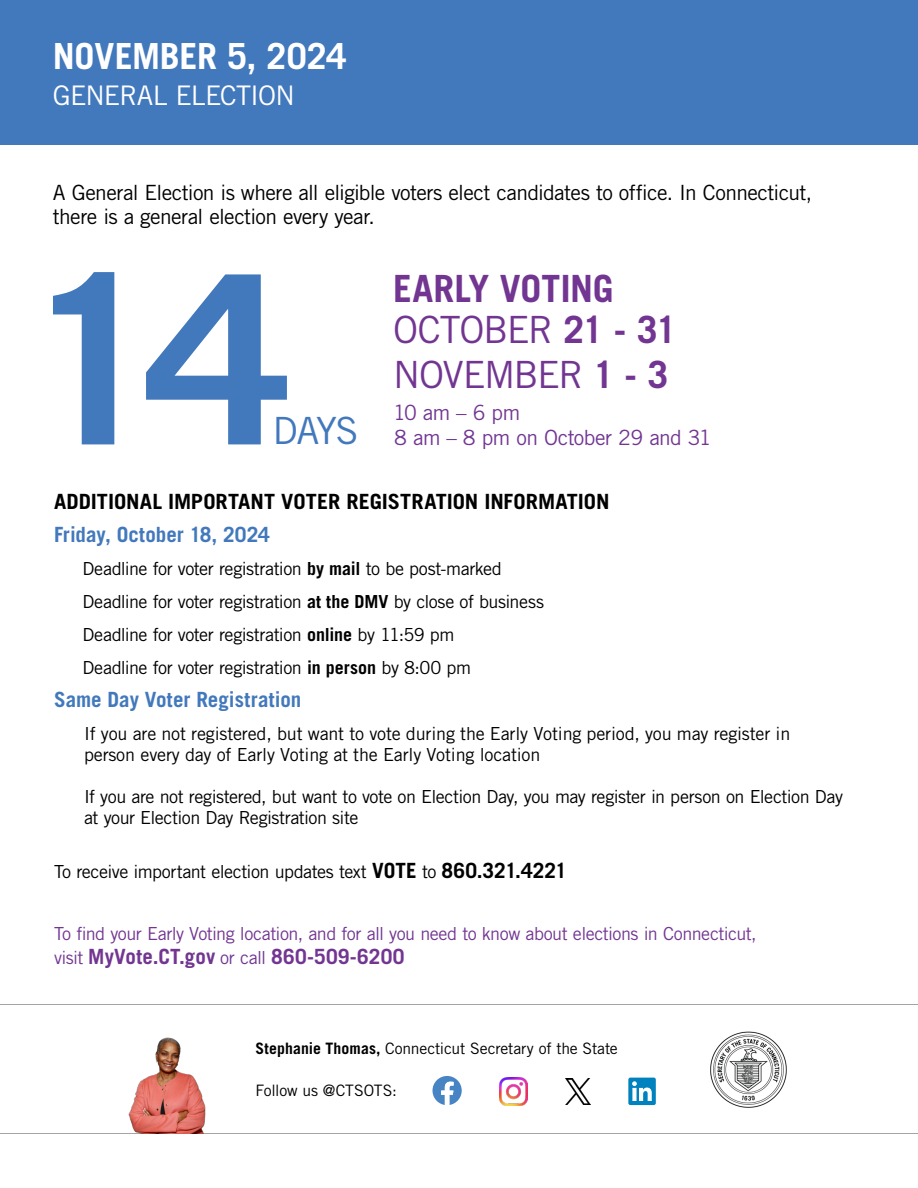
<style>
.page{position:relative;width:918px;height:1188px;background:#fff}
.page>*{position:absolute;margin:0;border:0;box-sizing:border-box;transform-origin:0 0}
.t1{font:700 37.5px/41.7px "Trade Gothic LT Std";color:#723692}
.t2{font:37.5px "Trade Gothic LT Std";letter-spacing:-.04em;color:#723692}
.t3{font:37.5px "Trade Gothic LT Std";color:#4278bc}
.t4{font:700 36px "Trade Gothic LT Std";letter-spacing:-.01em;color:#fff}
.t5{font:27px "Trade Gothic LT Std";letter-spacing:-.035em;color:#fff}
.t6{font:21px/24px "Trade Gothic LT Std";letter-spacing:-.03em;color:#000101}
.t7{font:700 21px "Trade Gothic LT Std";letter-spacing:-.005em;color:#000101;scale:1.05 1}
.t8{font:700 21px "Trade Gothic LT Std";color:#4278bc}
.t9{font:700 21px "Trade Gothic LT Std";letter-spacing:.01em;color:#723692}
.t10{font:21px/25.2px "Trade Gothic LT Std";letter-spacing:-.025em;color:#723692}
.t11{font:18px/33px "Trade Gothic LT Std";letter-spacing:-.025em;color:#000101}
.t12{font:18px "Trade Gothic LT Std";letter-spacing:-.03em;color:#723692}
.t13{font:15.75px "Trade Gothic LT Std";letter-spacing:-.01em;color:#000101}
.s1{font-weight:400}
.s2{font-weight:700}
.s3{font-weight:700;font-size:21px}
.s4{font-weight:400;font-size:18px}
</style>
<div class="page">
<div style="left:0;top:0;width:918px;height:144px;background:#4278bc"></div>
<svg style="left:53px;top:272px;width:234px;height:172px"></svg>
<hr style="left:0;top:1133px;width:918px;height:1px;background:#5a5a5a">
<hr style="left:0;top:1004px;width:918px;height:1px;background:#5a5a5a">
<img style="left:128px;top:1038px;width:78px;height:95px">
<img style="left:710px;top:1031px;width:77px;height:77px">
<svg style="left:433px;top:1076px;width:29px;height:29px"></svg>
<img style="left:500px;top:1078px;width:27px;height:27px">
<img style="left:565px;top:1079px;width:25px;height:25px">
<svg style="left:628px;top:1078px;width:28px;height:27px"></svg>
<h2 class="t4" style="left:53px;top:34px;width:295px">NOVEMBER 5, 2024</h2>
<h3 class="t5" style="left:53px;top:79px;width:244px">GENERAL ELECTION</h3>
<p class="t6" style="left:53px;top:180px;width:761px">A General Election is where all eligible voters elect candidates to office. In Connecticut, there is a general election every year.</p>
<h1 class="t3" style="left:273px;top:408px;width:87px">DAYS</h1>
<h1 class="t1" style="left:393px;top:267px;width:285px">EARLY VOTING<br><span class="s1">OCTOBER</span> 21 - 31</h1>
<h1 class="t2" style="left:393px;top:352px;width:277px">NOVEMBER <span class="s2">1 - 3</span></h1>
<p class="t10" style="left:393px;top:400px;width:320px">10 am – 6 pm<br>8 am – 8 pm on October 29 and 31</p>
<p class="t7" style="left:54px;top:488px;width:531px">ADDITIONAL IMPORTANT VOTER REGISTRATION INFORMATION</p>
<p class="t8" style="left:54px;top:521px;width:217px">Friday, October 18, 2024</p>
<p class="t11" style="left:82px;top:551px;width:463px">Deadline for voter registration <span class="s2">by mail</span> to be post-marked Deadline for voter registration <span class="s2">at the DMV</span> by close of business Deadline for voter registration <span class="s2">online</span> by 11:59 pm<br>Deadline for voter registration <span class="s2">in person</span> by 8:00 pm</p>
<p class="t8" style="left:54px;top:686px;width:249px">Same Day Voter Registration</p>
<p class="t11" style="left:84px;top:722px;width:708px;line-height:21px">If you are not registered, but want to vote during the Early Voting period, you may register in person every day of Early Voting at the Early Voting location</p>
<p class="t11" style="left:84px;top:785px;width:761px;line-height:21px">If you are not registered, but want to vote on Election Day, you may register in person on Election Day at your Election Day Registration site</p>
<p class="t11" style="left:54px;top:855px;width:515px">To receive important election updates text <span class="s3">VOTE</span> to <span class="s3">860.321.4221</span></p>
<p class="t12" style="left:54px;top:922px;width:704px">To find your Early Voting location, and for all you need to know about elections in Connecticut,</p>
<p class="t9" style="left:54px;top:943px;width:352px"><span class="s4">visit</span> MyVote.CT.gov <span class="s4">or call</span> 860-509-6200</p>
<p class="t13" style="left:256px;top:1039px;width:364px"><span class="s2">Stephanie Thomas,</span> Connecticut Secretary of the State</p>
<p class="t13" style="left:256px;top:1081px;width:143px">Follow us @CTSOTS:</p>
</div>
